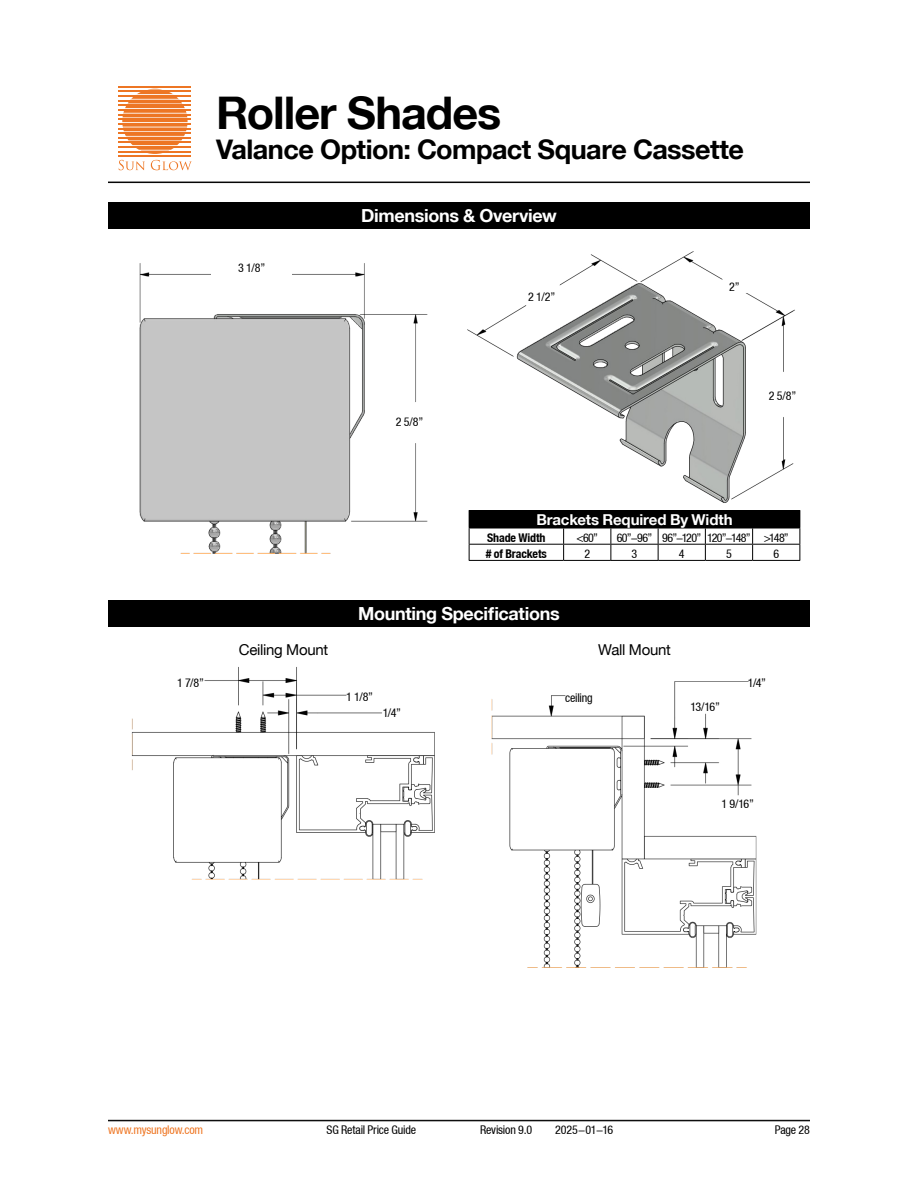
<style>
.page{position:relative;width:918px;height:1188px;background:#fff}
.page>*{position:absolute;margin:0;border:0;box-sizing:border-box;transform-origin:0 0}
.t1{font:700 45px "Helvetica Neue LT";letter-spacing:-.025em;color:#000}
.t2{font:700 27px "Helvetica Neue LT";letter-spacing:-.02em;color:#000}
.t3{font:700 18px "Helvetica Neue LT";letter-spacing:-.02em;color:#fff}
.t4{font:700 15px "Helvetica Neue LT";letter-spacing:-.01em;color:#fff}
.t5{font:15px "Helvetica Neue LT";letter-spacing:-.02em;color:#000}
.t6{font:condensed 12px "Helvetica Neue LT";letter-spacing:-.015em;color:#000}
.t7{font:condensed 12px "Helvetica Neue LT";letter-spacing:-.055em;color:#000}
.t8{font:700 condensed 12px "Helvetica Neue LT";letter-spacing:-.01em;color:#000}
.t9{font:condensed 12px "Helvetica Neue LT";letter-spacing:-.015em;color:#ee7623}
</style>
<div class="page">
<svg style="left:122px;top:89px;width:66px;height:65px"></svg>
<hr style="left:119px;top:86px;width:72px;height:2px;background:#ed7624">
<hr style="left:119px;top:91px;width:72px;height:1px;background:#ed7624">
<hr style="left:119px;top:95px;width:72px;height:2px;background:#ed7624">
<hr style="left:119px;top:100px;width:72px;height:1px;background:#ed7624">
<hr style="left:119px;top:105px;width:72px;height:1px;background:#ed7624">
<hr style="left:119px;top:109px;width:72px;height:2px;background:#ed7624">
<hr style="left:119px;top:114px;width:72px;height:1px;background:#ed7624">
<hr style="left:119px;top:119px;width:72px;height:1px;background:#ed7624">
<hr style="left:119px;top:123px;width:72px;height:2px;background:#ed7624">
<hr style="left:119px;top:128px;width:72px;height:1px;background:#ed7624">
<hr style="left:119px;top:132px;width:72px;height:2px;background:#ed7624">
<hr style="left:119px;top:137px;width:72px;height:1px;background:#ed7624">
<hr style="left:119px;top:142px;width:72px;height:1px;background:#ed7624">
<hr style="left:119px;top:146px;width:72px;height:2px;background:#ed7624">
<hr style="left:119px;top:151px;width:72px;height:1px;background:#ed7624">
<hr style="left:119px;top:156px;width:72px;height:1px;background:#ed7624">
<svg style="left:119px;top:160px;width:26px;height:10px"></svg>
<svg style="left:151px;top:160px;width:41px;height:10px"></svg>
<hr style="left:108px;top:182px;width:702px;height:1px;background:#000">
<hr style="left:108px;top:1120px;width:702px;height:1px;background:#000">
<hr style="left:108px;top:1121px;width:702px;height:1px;background:#000">
<div style="left:108px;top:202px;width:702px;height:28px;background:#000"></div>
<img style="left:139px;top:263px;width:289px;height:291px">
<div style="left:211px;top:258px;width:81px;height:34px;background:#fff"></div>
<div style="left:393px;top:404px;width:33px;height:34px;background:#fff"></div>
<img style="left:467px;top:251px;width:328px;height:252px">
<div style="left:469px;top:511px;width:331px;height:17px;background:#000"></div>
<hr style="left:469px;top:510px;width:95px;height:1px;background:#000">
<hr style="left:564px;top:510px;width:47px;height:1px;background:#000">
<hr style="left:611px;top:510px;width:47px;height:1px;background:#000">
<hr style="left:658px;top:510px;width:47px;height:1px;background:#000">
<hr style="left:705px;top:510px;width:48px;height:1px;background:#000">
<hr style="left:753px;top:510px;width:47px;height:1px;background:#000">
<hr style="left:469px;top:528px;width:95px;height:1px;background:#000">
<hr style="left:564px;top:528px;width:47px;height:1px;background:#000">
<hr style="left:611px;top:528px;width:47px;height:1px;background:#000">
<hr style="left:658px;top:528px;width:47px;height:1px;background:#000">
<hr style="left:705px;top:528px;width:48px;height:1px;background:#000">
<hr style="left:753px;top:528px;width:47px;height:1px;background:#000">
<hr style="left:469px;top:544px;width:95px;height:1px;background:#000">
<svg style="left:469px;top:528px;width:1px;height:32px"></svg>
<hr style="left:564px;top:544px;width:47px;height:1px;background:#000">
<svg style="left:563px;top:528px;width:1px;height:32px"></svg>
<hr style="left:611px;top:544px;width:47px;height:1px;background:#000">
<svg style="left:610px;top:528px;width:1px;height:32px"></svg>
<hr style="left:658px;top:544px;width:47px;height:1px;background:#000">
<svg style="left:658px;top:528px;width:1px;height:32px"></svg>
<hr style="left:705px;top:544px;width:48px;height:1px;background:#000">
<svg style="left:705px;top:528px;width:1px;height:32px"></svg>
<hr style="left:753px;top:544px;width:47px;height:1px;background:#000">
<svg style="left:752px;top:528px;width:1px;height:32px"></svg>
<svg style="left:800px;top:511px;width:1px;height:49px"></svg>
<hr style="left:469px;top:560px;width:95px;height:1px;background:#000">
<hr style="left:564px;top:560px;width:47px;height:1px;background:#000">
<hr style="left:611px;top:560px;width:47px;height:1px;background:#000">
<hr style="left:658px;top:560px;width:47px;height:1px;background:#000">
<hr style="left:705px;top:560px;width:48px;height:1px;background:#000">
<hr style="left:753px;top:560px;width:47px;height:1px;background:#000">
<div style="left:108px;top:600px;width:702px;height:27px;background:#000"></div>
<img style="left:131px;top:667px;width:304px;height:213px">
<img style="left:491px;top:681px;width:266px;height:287px">
<h1 class="t1" style="left:216px;top:85px;width:287px">Roller Shades</h1>
<h2 class="t2" style="left:216px;top:133px;width:529px">Valance Option: Compact Square Cassette</h2>
<p class="t6" style="left:238px;top:261px;width:28px">3 1/8”</p>
<h3 class="t3" style="left:361px;top:205px;width:197px">Dimensions &amp; Overview</h3>
<p class="t6" style="left:396px;top:415px;width:29px">2 5/8”</p>
<p class="t6" style="left:528px;top:290px;width:29px">2 1/2”</p>
<p class="t6" style="left:729px;top:279px;width:12px">2”</p>
<p class="t6" style="left:769px;top:389px;width:29px">2 5/8”</p>
<p class="t4" style="left:536px;top:510px;width:198px">Brackets Required By Width</p>
<p class="t8" style="left:487px;top:530px;width:60px">Shade Width</p>
<p class="t6" style="left:576px;top:531px;width:23px">&lt;60”</p>
<p class="t7" style="left:617px;top:531px;width:174px">60”-96” 96”-120” 120”-148” &gt;148”</p>
<p class="t8" style="left:486px;top:547px;width:63px"># of Brackets</p>
<p class="t6" style="left:584px;top:547px;width:7px">2</p>
<p class="t6" style="left:632px;top:547px;width:7px">3</p>
<p class="t6" style="left:679px;top:547px;width:7px">4</p>
<p class="t6" style="left:726px;top:547px;width:7px">5</p>
<p class="t6" style="left:773px;top:547px;width:7px">6</p>
<h3 class="t3" style="left:358px;top:602px;width:203px">Mounting Specifications</h3>
<p class="t5" style="left:239px;top:641px;width:91px">Ceiling Mount</p>
<p class="t5" style="left:598px;top:641px;width:74px">Wall Mount</p>
<p class="t6" style="left:177px;top:675px;width:28px">1 7/8”</p>
<p class="t6" style="left:748px;top:675px;width:20px">1/4”</p>
<p class="t6" style="left:690px;top:700px;width:31px">13/16”</p>
<p class="t6" style="left:346px;top:690px;width:28px">1 1/8”</p>
<p class="t6" style="left:565px;top:691px;width:29px">ceiling</p>
<p class="t6" style="left:383px;top:706px;width:20px">1/4”</p>
<p class="t6" style="left:721px;top:797px;width:34px">1 9/16”</p>
<p class="t9" style="left:108px;top:1123px;width:97px">www.mysunglow.com</p>
<p class="t6" style="left:326px;top:1123px;width:91px">SG Retail Price Guide</p>
<p class="t6" style="left:480px;top:1123px;width:54px">Revision 9.0</p>
<p class="t6" style="left:555px;top:1123px;width:60px">2025-01-16</p>
<p class="t6" style="left:775px;top:1123px;width:37px">Page 28</p>
</div>
